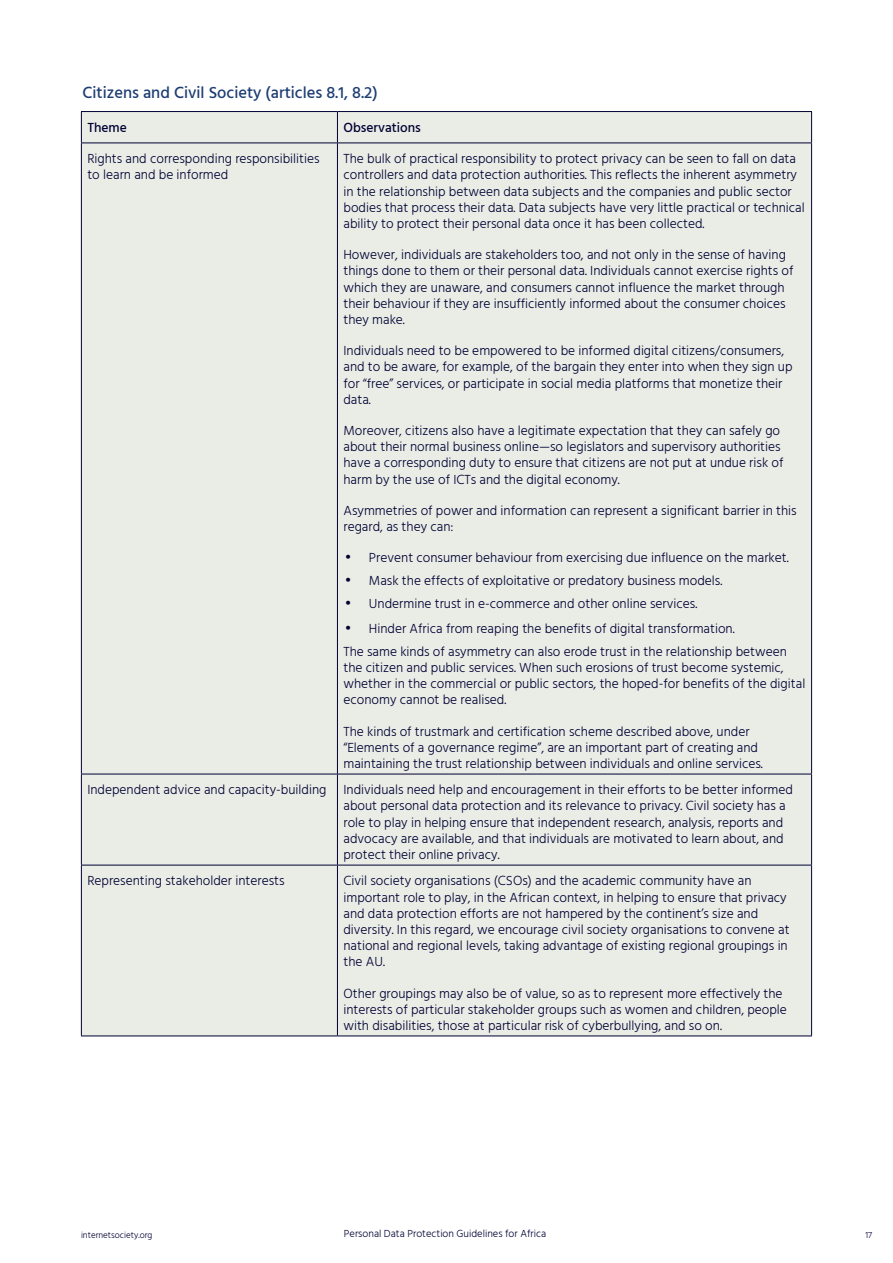
<style>
.page{position:relative;width:893px;height:1263px;background:#fff}
.page>*{position:absolute;margin:0;border:0;box-sizing:border-box;transform-origin:0 0}
.Heading_3_bold{font:500 16.5px "Hind";color:#1d3d73}
.Chart{font:300 13.5px/16.2px "Hind";color:#003}
.Chart-2{font:500 13.5px "Hind";color:#003}
.t1{font:300 10.5px "Hind";color:#003}
.t2{font:300 9px "Hind";color:#003}
.s1{font-size:15px}
</style>
<div class="page">
<div style="left:82px;top:112px;width:729px;height:923px;background:#e9ede5"></div>
<hr style="left:81px;top:111px;width:256px;height:1px;background:#003">
<hr style="left:81px;top:112px;width:1px;height:31px;background:#003">
<hr style="left:337px;top:111px;width:475px;height:1px;background:#003">
<hr style="left:337px;top:112px;width:1px;height:31px;background:#003">
<hr style="left:811px;top:112px;width:1px;height:31px;background:#003">
<hr style="left:81px;top:143px;width:256px;height:1px;background:#003">
<hr style="left:81px;top:143px;width:1px;height:631px;background:#003">
<hr style="left:337px;top:143px;width:475px;height:1px;background:#003">
<hr style="left:337px;top:143px;width:1px;height:631px;background:#003">
<hr style="left:811px;top:143px;width:1px;height:631px;background:#003">
<hr style="left:81px;top:774px;width:256px;height:1px;background:#003">
<hr style="left:81px;top:774px;width:1px;height:91px;background:#003">
<hr style="left:337px;top:774px;width:475px;height:1px;background:#003">
<hr style="left:337px;top:774px;width:1px;height:91px;background:#003">
<hr style="left:811px;top:774px;width:1px;height:91px;background:#003">
<hr style="left:81px;top:865px;width:256px;height:1px;background:#003">
<hr style="left:81px;top:865px;width:1px;height:170px;background:#003">
<hr style="left:337px;top:865px;width:475px;height:1px;background:#003">
<hr style="left:337px;top:865px;width:1px;height:170px;background:#003">
<hr style="left:811px;top:865px;width:1px;height:170px;background:#003">
<hr style="left:81px;top:1035px;width:256px;height:1px;background:#003">
<hr style="left:337px;top:1035px;width:475px;height:1px;background:#003">
<p class="Heading_3_bold" style="left:82px;top:82px;width:297px">Citizens and Civil Society (articles 8.1, 8.2)</p>
<p class="Chart-2" style="left:87px;top:118px;width:41px">Theme</p>
<p class="Chart-2" style="left:343px;top:118px;width:79px">Observations</p>
<p class="Chart" style="left:87px;top:151px;width:234px">Rights and corresponding responsibilities to learn and be informed</p>
<p class="Chart" style="left:343px;top:151px;width:463px">The bulk of practical responsibility to protect privacy can be seen to fall on data controllers and data protection authorities. This reflects the inherent asymmetry in the relationship between data subjects and the companies and public sector bodies that process their data. Data subjects have very little practical or technical ability to protect their personal data once it has been collected.</p>
<p class="Chart" style="left:343px;top:247px;width:451px">However, individuals are stakeholders too, and not only in the sense of having things done to them or their personal data. Individuals cannot exercise rights of which they are unaware, and consumers cannot influence the market through their behaviour if they are insufficiently informed about the consumer choices they make.</p>
<p class="Chart" style="left:343px;top:343px;width:451px">Individuals need to be empowered to be informed digital citizens/consumers, and to be aware, for example, of the bargain they enter into when they sign up for “free” services, or participate in social media platforms that monetize their data.</p>
<p class="Chart" style="left:343px;top:423px;width:441px">Moreover, citizens also have a legitimate expectation that they can safely go about their normal business online—so legislators and supervisory authorities have a corresponding duty to ensure that citizens are not put at undue risk of harm by the use of ICTs and the digital economy.</p>
<p class="Chart" style="left:343px;top:503px;width:455px">Asymmetries of power and information can represent a significant barrier in this regard, as they can:</p>
<p class="Chart" style="left:345px;top:550px;width:445px"><span class="s1">•</span> Prevent consumer behaviour from exercising due influence on the market.</p>
<p class="Chart" style="left:345px;top:573px;width:379px"><span class="s1">•</span> Mask the effects of exploitative or predatory business models.</p>
<p class="Chart" style="left:345px;top:596px;width:354px"><span class="s1">•</span> Undermine trust in e-commerce and other online services.</p>
<p class="Chart" style="left:345px;top:621px;width:391px"><span class="s1">•</span> Hinder Africa from reaping the benefits of digital transformation.</p>
<p class="Chart" style="left:343px;top:644px;width:463px">The same kinds of asymmetry can also erode trust in the relationship between the citizen and public services. When such erosions of trust become systemic, whether in the commercial or public sectors, the hoped-for benefits of the digital economy cannot be realised.</p>
<p class="Chart" style="left:343px;top:724px;width:421px">The kinds of trustmark and certification scheme described above, under “Elements of a governance regime”, are an important part of creating and maintaining the trust relationship between individuals and online services.</p>
<p class="Chart" style="left:87px;top:782px;width:241px">Independent advice and capacity-building</p>
<p class="Chart" style="left:343px;top:782px;width:451px">Individuals need help and encouragement in their efforts to be better informed about personal data protection and its relevance to privacy. Civil society has a role to play in helping ensure that independent research, analysis, reports and advocacy are available, and that individuals are motivated to learn about, and protect their online privacy.</p>
<p class="Chart" style="left:87px;top:873px;width:199px">Representing stakeholder interests</p>
<p class="Chart" style="left:343px;top:873px;width:448px">Civil society organisations (CSOs) and the academic community have an important role to play, in the African context, in helping to ensure that privacy and data protection efforts are not hampered by the continent’s size and diversity. In this regard, we encourage civil society organisations to convene at national and regional levels, taking advantage of existing regional groupings in the AU.</p>
<p class="Chart" style="left:343px;top:986px;width:445px">Other groupings may also be of value, so as to represent more effectively the interests of particular stakeholder groups such as women and children, people with disabilities, those at particular risk of cyberbullying, and so on.</p>
<p class="t2" style="left:81px;top:1229px;width:73px">internetsociety.org</p>
<p class="t1" style="left:344px;top:1227px;width:204px">Personal Data Protection Guidelines for Africa</p>
<p class="t2" style="left:865px;top:1229px;width:8px">17</p>
</div>
